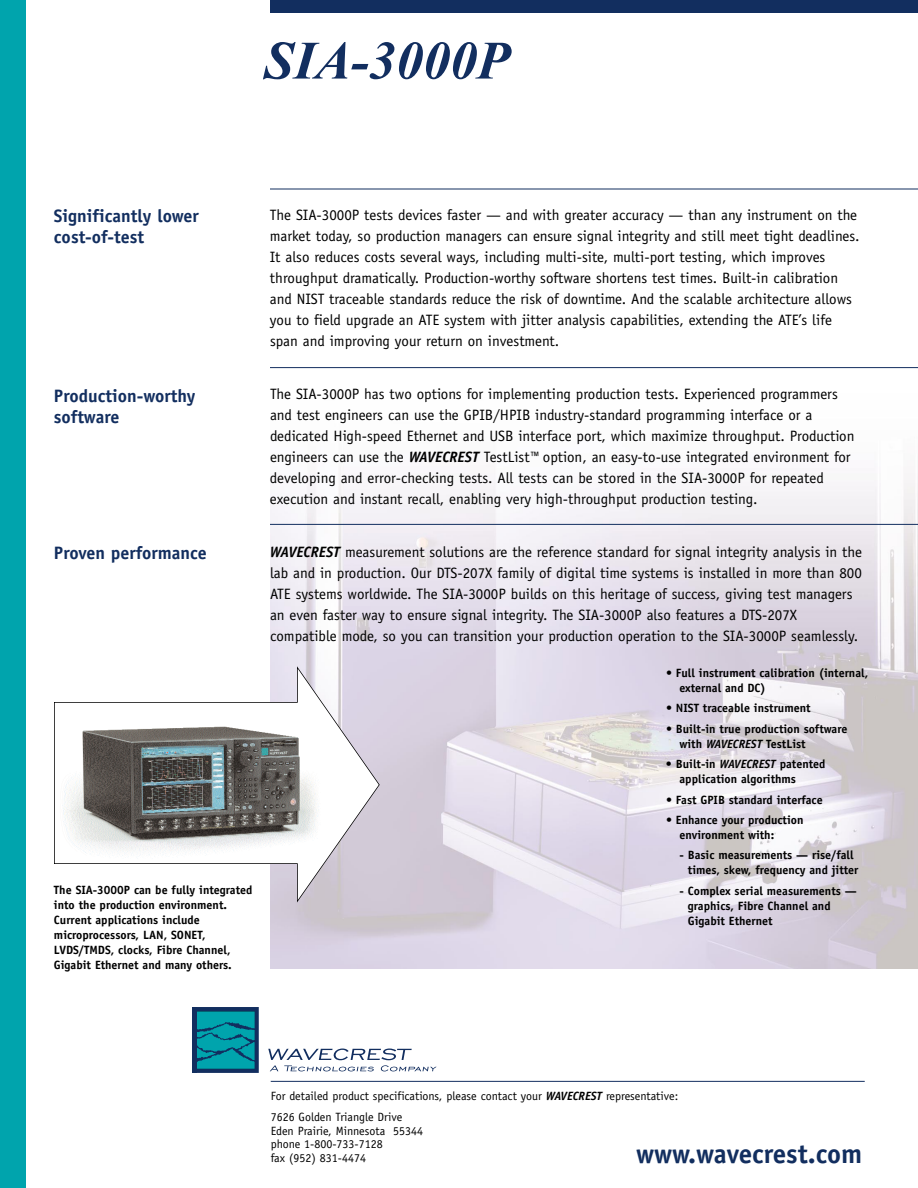
<style>
.page{position:relative;width:918px;height:1188px;background:#fff}
.page>*{position:absolute;margin:0;border:0;box-sizing:border-box;transform-origin:0 0}
.t1{font:italic 700 54px "Times";color:#122e5f}
.t2{font:700 27px "Officina Sans";color:#122e5f}
.t3{font:700 18px/21px "Officina Sans";color:#122e5f}
.t4{font:15px/21px "Officina Sans";color:#000}
.t5{font:700 12px/15px "Officina Sans";color:#000}
.t6{font:12px/13.5px "Officina Sans";color:#000}
.s1{font-weight:700;font-style:italic}
.s2{font-style:italic}
</style>
<div class="page">
<img style="left:270px;top:368px;width:648px;height:601px">
<div style="left:0;top:0;width:26px;height:1188px;background:#00a4ad"></div>
<hr style="left:270px;top:189px;width:648px;height:1px;background:#122e5f">
<div style="left:270px;top:0;width:648px;height:14px;background:#122e5f"></div>
<svg style="left:268px;top:1049px;width:169px;height:22px"></svg>
<svg style="left:197px;top:1007px;width:62px;height:66px;background:#068095"></svg>
<hr style="left:193px;top:1007px;width:4px;height:66px;background:#122e5f">
<hr style="left:271px;top:1081px;width:594px;height:1px;background:#122e5f">
<hr style="left:270px;top:367px;width:648px;height:1px;background:#122e5f">
<hr style="left:270px;top:524px;width:648px;height:1px;background:#122e5f">
<svg style="left:54px;top:666px;width:326px;height:237px"></svg>
<h1 class="t1" style="left:264px;top:42px;width:247px">SIA-3000P</h1>
<p class="t3" style="left:54px;top:207px;width:146px">Significantly lower cost-of-test</p>
<p class="t4" style="left:270px;top:206px;width:591px">The SIA-3000P tests devices faster — and with greater accuracy — than any instrument on the market today, so production managers can ensure signal integrity and still meet tight deadlines.<br>It also reduces costs several ways, including multi-site, multi-port testing, which improves throughput dramatically. Production-worthy software shortens test times. Built-in calibration and NIST traceable standards reduce the risk of downtime. And the scalable architecture allows you to field upgrade an ATE system with jitter analysis capabilities, extending the ATE’s life span and improving your return on investment.</p>
<p class="t4" style="left:270px;top:385px;width:586px">The SIA-3000P has two options for implementing production tests. Experienced programmers and test engineers can use the GPIB/HPIB industry-standard programming interface or a dedicated High-speed Ethernet and USB interface port, which maximize throughput. Production engineers can use the <span class="s1">WAVECREST</span> TestList™ option, an easy-to-use integrated environment for developing and error-checking tests. All tests can be stored in the SIA-3000P for repeated execution and instant recall, enabling very high-throughput production testing.</p>
<p class="t4" style="left:270px;top:542px;width:594px"><span class="s1">WAVECREST</span> measurement solutions are the reference standard for signal integrity analysis in the lab and in production. Our DTS-207X family of digital time systems is installed in more than 800<br>ATE systems worldwide. The SIA-3000P builds on this heritage of success, giving test managers an even faster way to ensure signal integrity. The SIA-3000P also features a DTS-207X compatible mode, so you can transition your production operation to the SIA-3000P seamlessly.</p>
<p class="t3" style="left:54px;top:386px;width:143px">Production-worthy software</p>
<p class="t3" style="left:54px;top:544px;width:154px">Proven performance</p>
<p class="t5" style="left:54px;top:883px;width:200px">The SIA-3000P can be fully integrated into the production environment.<br>Current applications include microprocessors, LAN, SONET, LVDS/TMDS, clocks, Fibre Channel, Gigabit Ethernet and many others.</p>
<p class="t5" style="left:680px;top:666px;width:190px;text-indent:-14px">• Full instrument calibration (internal, external and DC)</p>
<p class="t5" style="left:666px;top:702px;width:146px">• NIST traceable instrument</p>
<p class="t5" style="left:680px;top:722px;width:169px;text-indent:-14px">• Built-in true production software with <span class="s2">WAVECREST</span> TestList</p>
<p class="t5" style="left:680px;top:758px;width:147px;text-indent:-14px">• Built-in <span class="s2">WAVECREST</span> patented application algorithms</p>
<p class="t5" style="left:666px;top:793px;width:158px">• Fast GPIB standard interface</p>
<p class="t5" style="left:680px;top:813px;width:125px;text-indent:-14px">• Enhance your production environment with:</p>
<p class="t5" style="left:688px;top:849px;width:172px;text-indent:-8px">- Basic measurements — rise/fall times, skew, frequency and jitter</p>
<p class="t5" style="left:688px;top:884px;width:170px;text-indent:-8px">- Complex serial measurements — graphics, Fibre Channel and<br>Gigabit Ethernet</p>
<p class="t6" style="left:271px;top:1086px;width:409px;line-height:21.6px">For detailed product specifications, please contact your <span class="s1">WAVECREST</span> representative:<br>7626 Golden Triangle Drive</p>
<p class="t6" style="left:271px;top:1125px;width:154px">Eden Prairie, Minnesota 55344 phone 1-800-733-7128<br>fax (952) 831-4474</p>
<h2 class="t2" style="left:636px;top:1143px;width:228px">www.wavecrest.com</h2>
</div>
